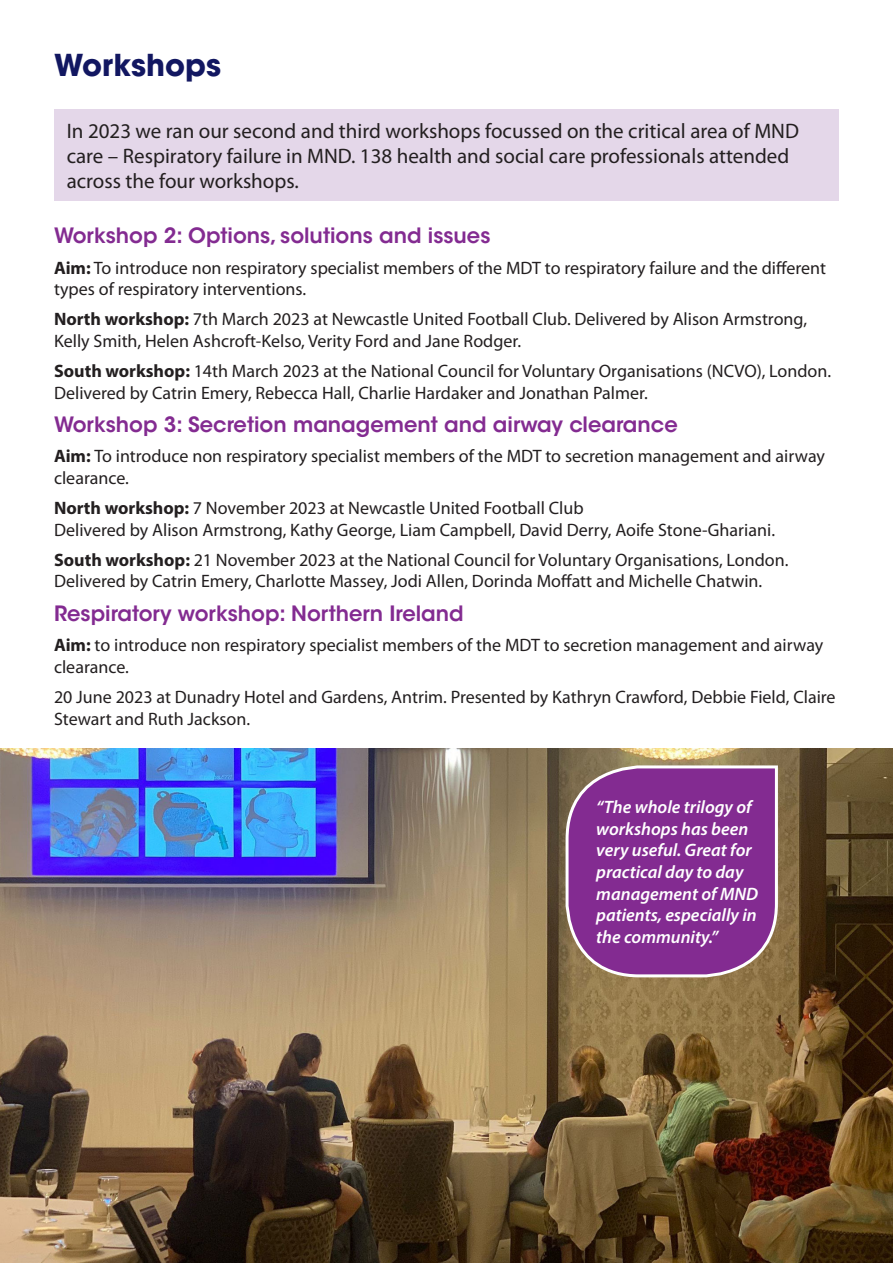
<style>
.page{position:relative;width:893px;height:1263px;background:#fff}
.page>*{position:absolute;margin:0;border:0;box-sizing:border-box;transform-origin:0 0}
.t1{font:700 30px "ITC Avant Garde Std";color:#121761}
.t2{font:21px/25.2px "Myriad Pro";color:#231f20}
.t3{font:600 21px "ITC Avant Garde Std";color:#832b91}
.t4{font:18px/21.6px "Myriad Pro";color:#231f20}
.t5{font:italic 600 18px/21.6px "Myriad Pro";color:#fff}
.s1{font-weight:700}
</style>
<div class="page">
<div style="left:54px;top:110px;width:785px;height:91px;background:#e4d7e9"></div>
<img style="left:0;top:748px;width:893px;height:515px">
<svg style="left:564px;top:764px;width:215px;height:215px;background:#893c8f"></svg>
<p class="t1" style="left:54px;top:45px;width:169px">Workshops</p>
<p class="t2" style="left:67px;top:118px;width:734px">In 2023 we ran our second and third workshops focussed on the critical area of MND care – Respiratory failure in MND. 138 health and social care professionals attended across the four workshops.</p>
<p class="t3" style="left:54px;top:222px;width:438px">Workshop 2: Options, solutions and issues</p>
<p class="t4" style="left:54px;top:256px;width:773px"><span class="s1">Aim:</span> To introduce non respiratory specialist members of the MDT to respiratory failure and the different types of respiratory interventions.</p>
<p class="t4" style="left:54px;top:308px;width:754px"><span class="s1">North workshop:</span> 7th March 2023 at Newcastle United Football Club. Delivered by Alison Armstrong,<br>Kelly Smith, Helen Ashcroft-Kelso, Verity Ford and Jane Rodger.</p>
<p class="t4" style="left:54px;top:360px;width:779px"><span class="s1">South workshop:</span> 14th March 2023 at the National Council for Voluntary Organisations (NCVO), London.<br>Delivered by Catrin Emery, Rebecca Hall, Charlie Hardaker and Jonathan Palmer.</p>
<p class="t3" style="left:54px;top:411px;width:625px">Workshop 3: Secretion management and airway clearance</p>
<p class="t4" style="left:54px;top:445px;width:772px"><span class="s1">Aim:</span> To introduce non respiratory specialist members of the MDT to secretion management and airway clearance.</p>
<p class="t4" style="left:54px;top:497px;width:722px"><span class="s1">North workshop:</span> 7 November 2023 at Newcastle United Football Club<br>Delivered by Alison Armstrong, Kathy George, Liam Campbell, David Derry, Aoife Stone-Ghariani.</p>
<p class="t4" style="left:54px;top:549px;width:736px"><span class="s1">South workshop:</span> 21 November 2023 at the National Council for Voluntary Organisations, London.<br>Delivered by Catrin Emery, Charlotte Massey, Jodi Allen, Dorinda Moffatt and Michelle Chatwin.</p>
<p class="t3" style="left:54px;top:600px;width:411px">Respiratory workshop: Northern Ireland</p>
<p class="t4" style="left:54px;top:634px;width:771px"><span class="s1">Aim:</span> to introduce non respiratory specialist members of the MDT to secretion management and airway clearance.</p>
<p class="t4" style="left:54px;top:686px;width:783px">20 June 2023 at Dunadry Hotel and Gardens, Antrim. Presented by Kathryn Crawford, Debbie Field, Claire<br>Stewart and Ruth Jackson.</p>
<p class="t5" style="left:596px;top:796px;width:163px">“The whole trilogy of workshops has been very useful. Great for practical day to day management of MND patients, especially in the community.”</p>
</div>
